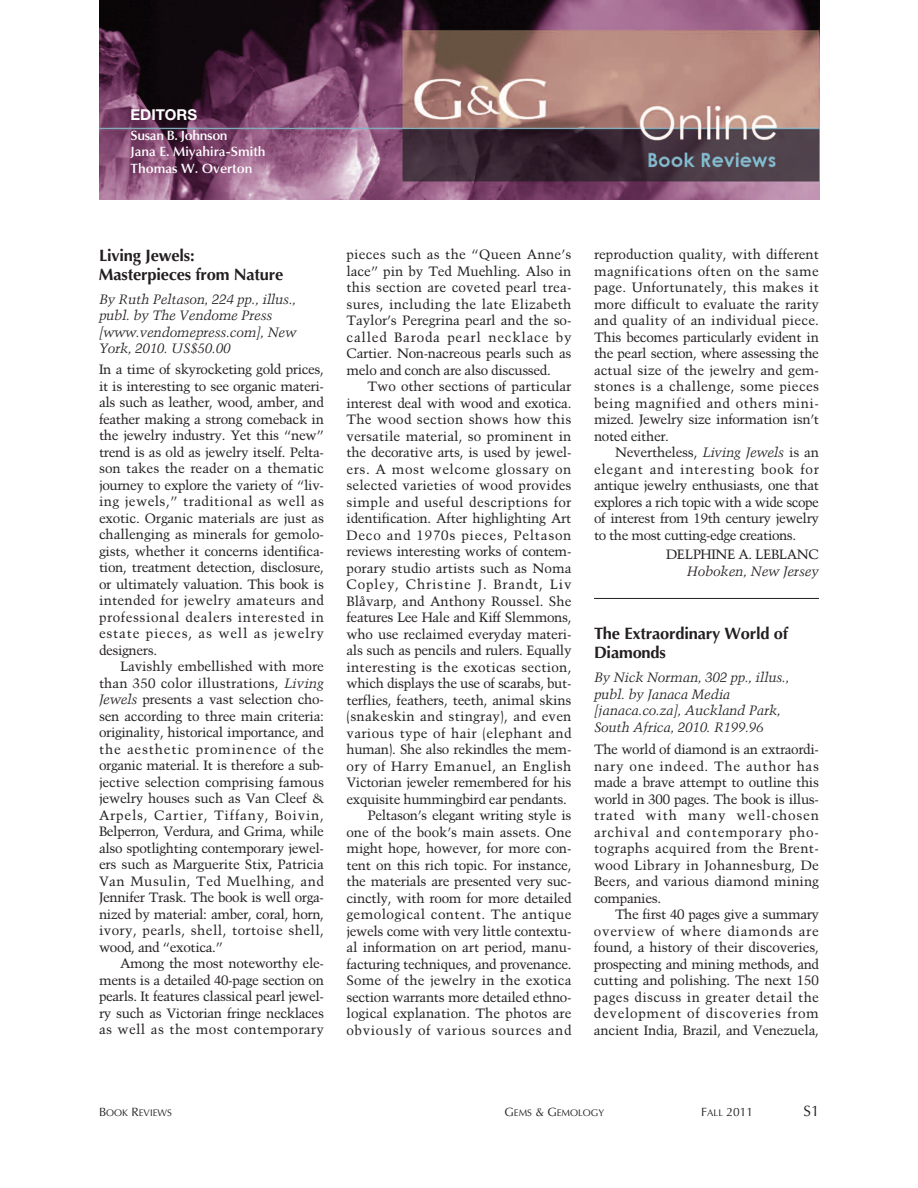
<style>
.page{position:relative;width:918px;height:1188px;background:#fff}
.page>*{position:absolute;margin:0;border:0;box-sizing:border-box;transform-origin:0 0}
.t1{font:700 16.5px/19.5px "Optima";letter-spacing:-.01em;color:#231f20}
.t2{font:700 15px "Helvetica Neue";color:#fff}
.t3{font:15px "Optima";color:#231f20}
.t4{font:13.5px/16.5px "Trump Mediaeval";letter-spacing:-.02em;color:#231f20;text-align:justify}
.t5{font:italic 13.5px/16.5px "Trump Mediaeval";letter-spacing:-.015em;color:#231f20}
.t6{font:13.5px "Trump Mediaeval";color:#231f20}
.t7{font:13.5px "Trump Mediaeval";letter-spacing:.015em;color:#231f20}
.t8{font:13.5px "Trump Mediaeval";letter-spacing:.005em;color:#231f20}
.t9{font:13.5px "Trump Mediaeval";letter-spacing:.03em;color:#231f20}
.t10{font:600 13.5px/16.5px "Optima";color:#fff}
.t11{font:13.5px "Trump Mediaeval";letter-spacing:.02em;color:#231f20}
.t12{font:13.5px "Trump Mediaeval";letter-spacing:.025em;color:#231f20}
.t13{font:13.5px "Trump Mediaeval";letter-spacing:.055em;color:#231f20}
.t14{font:13.5px "Trump Mediaeval";letter-spacing:.01em;color:#231f20}
.t15{font:13.5px "Trump Mediaeval";letter-spacing:.045em;color:#231f20}
.t16{font:13.5px "Trump Mediaeval";letter-spacing:.05em;color:#231f20}
.t17{font:13.5px "Trump Mediaeval";letter-spacing:.04em;color:#231f20}
.t18{font:12px "Optima";color:#231f20}
.t19{font:9.6px "Optima";color:#231f20}
.s1{font-style:italic}
.s2{font-size:12px}
.s3{font-size:9.6px}
</style>
<div class="page">
<img style="left:99px;top:0;width:720px;height:199px">
<hr style="left:594px;top:598px;width:225px;height:1px;background:#231f20">
<p class="t2" style="left:130px;top:109px;width:68px">EDITORS</p>
<p class="t10" style="left:130px;top:128px;width:137px">Susan B. Johnson<br>Jana E. Miyahira-Smith<br>Thomas W. Overton</p>
<p class="t1" style="left:99px;top:247px;width:186px">Living Jewels:<br>Masterpieces from Nature</p>
<p class="t5" style="left:99px;top:291px;width:199px">By Ruth Peltason, 224 pp., illus., publ. by The Vendome Press [www.vendomepress.com], New<br>York, 2010. US$50.00</p>
<p class="t4" style="left:99px;top:361px;width:227px">In a time of skyrocketing gold prices, it is interesting to see organic materi&shy;als such as leather, wood, amber, and feather making a strong comeback in the jewelry industry. Yet this “new” trend is as old as jewelry itself. Pelta&shy;son takes the reader on a thematic journey to explore the variety of “liv&shy;ing jewels,” traditional as well as exotic. Organic materials are just as challenging as minerals for gemolo&shy;gists, whether it concerns identifica&shy;tion, treatment detection, disclosure, or ultimately valuation. This book is intended for jewelry amateurs and professional dealers interested in estate pieces, as well as jewelry designers.</p>
<p class="t4" style="left:99px;top:658px;width:227px;text-indent:21px">Lavishly embellished with more than 350 color illustrations, <span class="s1">Living Jewels</span> presents a vast selection cho&shy;sen according to three main criteria: originality, historical importance, and the aesthetic prominence of the organic material. It is therefore a sub&shy;jective selection comprising famous jewelry houses such as Van Cleef &amp; Arpels, Cartier, Tiffany, Boivin, Belperron, Verdura, and Grima, while also spotlighting contemporary jewel&shy;ers such as Marguerite Stix, Patricia Van Musulin, Ted Muelhing, and Jennifer Trask. The book is well orga&shy;nized by material: amber, coral, horn, ivory, pearls, shell, tortoise shell, wood, and “exotica.”</p>
<p class="t4" style="left:99px;top:955px;width:227px;text-indent:21px">Among the most noteworthy ele&shy;ments is a detailed 40-page section on pearls. It features classical pearl jewel&shy;ry such as Victorian fringe necklaces as well as the most contemporary</p>
<p class="t4" style="left:347px;top:246px;width:227px">pieces such as the “Queen Anne’s lace” pin by Ted Muehling. Also in this section are coveted pearl trea&shy;sures, including the late Elizabeth Taylor’s Peregrina pearl and the so&shy;called Baroda pearl necklace by Cartier. Non-nacreous pearls such as melo and conch are also discussed.</p>
<p class="t4" style="left:368px;top:378px;width:206px">Two other sections of particular</p>
<p class="t4" style="left:347px;top:395px;width:227px">interest deal with wood and exotica.</p>
<p class="t7" style="left:347px;top:412px;width:227px">The wood section shows how this</p>
<p class="t8" style="left:347px;top:428px;width:227px">versatile material, so prominent in</p>
<p class="t4" style="left:347px;top:444px;width:227px">the decorative arts, is used by jewel-</p>
<p class="t17" style="left:347px;top:461px;width:227px">ers. A most welcome glossary on</p>
<p class="t8" style="left:347px;top:478px;width:227px">selected varieties of wood provides</p>
<p class="t11" style="left:347px;top:494px;width:227px">simple and useful descriptions for</p>
<p class="t4" style="left:347px;top:510px;width:227px">identification. After highlighting Art</p>
<p class="t16" style="left:347px;top:527px;width:227px">Deco and 1970s pieces, Peltason</p>
<p class="t4" style="left:347px;top:543px;width:227px">reviews interesting works of contem-</p>
<p class="t6" style="left:347px;top:560px;width:226px">porary studio artists such as Noma</p>
<p class="t13" style="left:347px;top:577px;width:227px">Copley, Christine J. Brandt, Liv</p>
<p class="t6" style="left:347px;top:593px;width:226px">Blåvarp, and Anthony Roussel. She</p>
<p class="t4" style="left:347px;top:609px;width:227px">features Lee Hale and Kiff Slemmons,</p>
<p class="t4" style="left:347px;top:626px;width:227px">who use reclaimed everyday materi-</p>
<p class="t4" style="left:347px;top:642px;width:227px">als such as pencils and rulers. Equally</p>
<p class="t7" style="left:347px;top:659px;width:227px">interesting is the exoticas section,</p>
<p class="t4" style="left:347px;top:675px;width:227px">which displays the use of scarabs, but-</p>
<p class="t4" style="left:347px;top:692px;width:227px">terflies, feathers, teeth, animal skins</p>
<p class="t7" style="left:347px;top:709px;width:227px">(snakeskin and stingray), and even</p>
<p class="t12" style="left:347px;top:725px;width:227px">various type of hair (elephant and</p>
<p class="t4" style="left:347px;top:741px;width:227px">human). She also rekindles the mem-</p>
<p class="t9" style="left:347px;top:758px;width:227px">ory of Harry Emanuel, an English</p>
<p class="t4" style="left:347px;top:774px;width:227px">Victorian jeweler remembered for his</p>
<p class="t4" style="left:347px;top:791px;width:222px">exquisite hummingbird ear pendants.</p>
<p class="t4" style="left:368px;top:807px;width:205px">Peltason’s elegant writing style is</p>
<p class="t6" style="left:347px;top:824px;width:227px">one of the book’s main assets. One</p>
<p class="t4" style="left:347px;top:840px;width:227px">might hope, however, for more con-</p>
<p class="t4" style="left:347px;top:857px;width:227px">tent on this rich topic. For instance,</p>
<p class="t4" style="left:347px;top:873px;width:227px">the materials are presented very suc-</p>
<p class="t4" style="left:347px;top:890px;width:227px">cinctly, with room for more detailed</p>
<p class="t9" style="left:347px;top:907px;width:227px">gemological content. The antique</p>
<p class="t4" style="left:347px;top:923px;width:227px">jewels come with very little contextu-</p>
<p class="t4" style="left:347px;top:939px;width:227px">al information on art period, manu-</p>
<p class="t4" style="left:347px;top:956px;width:227px">facturing techniques, and provenance.</p>
<p class="t14" style="left:347px;top:973px;width:227px">Some of the jewelry in the exotica</p>
<p class="t4" style="left:347px;top:989px;width:227px">section warrants more detailed ethno-</p>
<p class="t6" style="left:347px;top:1006px;width:227px">logical explanation. The photos are</p>
<p class="t15" style="left:347px;top:1022px;width:226px">obviously of various sources and</p>
<p class="t4" style="left:594px;top:246px;width:227px">reproduction quality, with different magnifications often on the same page. Unfortunately, this makes it more difficult to evaluate the rarity and quality of an individual piece.<br>This becomes particularly evident in the pearl section, where assessing the actual size of the jewelry and gem&shy;stones is a challenge, some pieces being magnified and others mini&shy;mized. Jewelry size information isn’t noted either.</p>
<p class="t4" style="left:594px;top:444px;width:227px;text-indent:21px">Nevertheless, <span class="s1">Living Jewels</span> is an elegant and interesting book for antique jewelry enthusiasts, one that explores a rich topic with a wide scope of interest from 19th century jewelry to the most cutting-edge creations.</p>
<p class="t4" style="left:666px;top:546px;width:154px">DELPHINE A. LEBLANC</p>
<p class="t5" style="left:687px;top:563px;width:134px">Hoboken, New Jersey</p>
<p class="t1" style="left:594px;top:625px;width:196px">The Extraordinary World of<br>Diamonds</p>
<p class="t5" style="left:594px;top:669px;width:197px">By Nick Norman, 302 pp., illus., publ. by Janaca Media [janaca.co.za], Auckland Park,<br>South Africa, 2010. R199.96</p>
<p class="t4" style="left:594px;top:741px;width:227px">The world of diamond is an extraordi&shy;nary one indeed. The author has made a brave attempt to outline this world in 300 pages. The book is illus&shy;trated with many well-chosen archival and contemporary pho&shy;tographs acquired from the Brent&shy;wood Library in Johannesburg, De Beers, and various diamond mining companies.</p>
<p class="t4" style="left:594px;top:906px;width:227px;text-indent:21px">The first 40 pages give a summary overview of where diamonds are found, a history of their discoveries, prospecting and mining methods, and cutting and polishing. The next 150 pages discuss in greater detail the development of discoveries from ancient India, Brazil, and Venezuela,</p>
<p class="t19" style="left:99px;top:1109px;width:74px"><span class="s2">B</span>OOK <span class="s2">R</span>EVIEWS</p>
<p class="t19" style="left:505px;top:1109px;width:101px"><span class="s2">G</span>EMS <span class="s2">&amp; G</span>EMOLOGY</p>
<p class="t18" style="left:701px;top:1107px;width:54px">F<span class="s3">ALL</span> 2011</p>
<p class="t3" style="left:804px;top:1105px;width:17px">S1</p>
</div>
